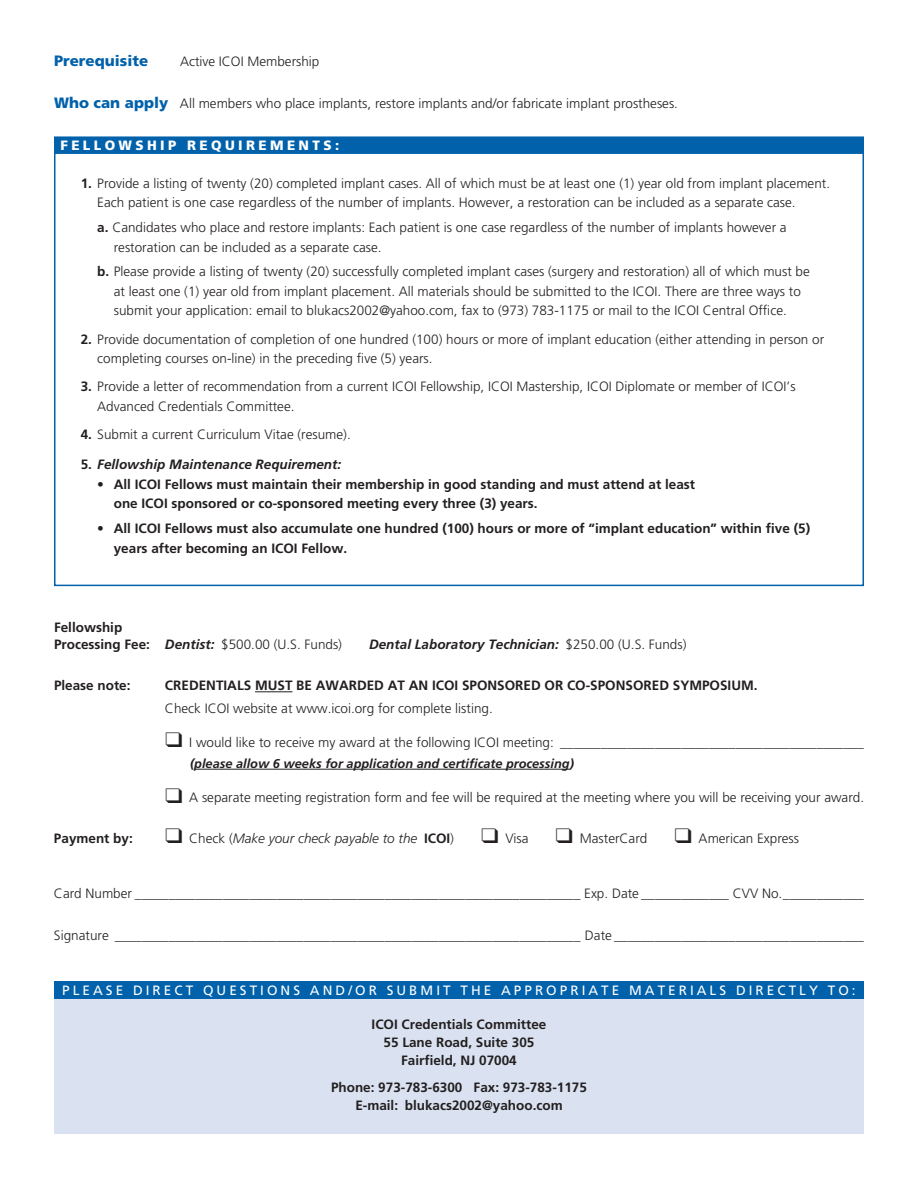
<style>
.page{position:relative;width:918px;height:1188px;background:#fff}
.page>*{position:absolute;margin:0;border:0;box-sizing:border-box;transform-origin:0 0}
.t1{font:900 15px "Frutiger";color:#0161aa}
.t2{font:300 13.5px/19.5px "Frutiger";color:#231f20}
.t3{font:700 13.5px/18px "Frutiger";color:#231f20}
.t4{font:italic 700 13.5px "Frutiger";color:#231f20}
.t5{font:13.5px "Frutiger";letter-spacing:.225em;color:#fff}
.t6{font:italic 300 13.5px "Frutiger";color:#231f20}
.t7{font:900 13.5px "Frutiger";letter-spacing:.25em;color:#fff}
.t8{font:italic 700 12.75px "Frutiger";color:#231f20}
.s1{font-weight:900;font-size:15px;color:#0161aa}
.s2{font-weight:700}
.s3{font-style:normal}
.s4{font-style:italic}
.s5{font-weight:300}
.s6{font-weight:300;font-style:normal}
.s7{font-weight:700;font-style:normal}
</style>
<div class="page">
<div style="left:54px;top:136px;width:810px;height:18px;background:#0161aa"></div>
<div style="left:54px;top:982px;width:810px;height:152px;background:#dae2f1"></div>
<hr style="left:255px;top:691px;width:38px;height:1px;background:#231f20">
<hr style="left:194px;top:769px;width:376px;height:1px;background:#231f20">
<div style="left:54px;top:982px;width:810px;height:17px;background:#0161aa"></div>
<div style="left:54px;top:152px;width:810px;height:434px;border:2px solid #0161aa"></div>
<p class="t1" style="left:54px;top:51px;width:96px">Prerequisite</p>
<p class="t2" style="left:180px;top:51px;width:141px">Active ICOI Membership</p>
<p class="t2" style="left:54px;top:93px;width:626px"><span class="s1">Who can apply</span> All members who place implants, restore implants and/or fabricate implant prostheses.</p>
<p class="t7" style="left:60px;top:137px;width:280px">FELLOWSHIP REQUIREMENTS:</p>
<p class="t2" style="left:97px;top:173px;width:734px;text-indent:-16px"><span class="s2">1.</span> Provide a listing of twenty (20) completed implant cases. All of which must be at least one (1) year old from implant placement.<br>Each patient is one case regardless of the number of implants. However, a restoration can be included as a separate case.</p>
<p class="t2" style="left:114px;top:218px;width:674px;text-indent:-16px"><span class="s2">a.</span> Candidates who place and restore implants: Each patient is one case regardless of the number of implants however a restoration can be included as a separate case.</p>
<p class="t2" style="left:97px;top:262px;width:714px;text-align:center"><span class="s2">b.</span> Please provide a listing of twenty (20) successfully completed implant cases (surgery and restoration) all of which must be at least one (1) year old from implant placement. All materials should be submitted to the ICOI. There are three ways to submit your application: email to blukacs2002@yahoo.com, fax to (973) 783-1175 or mail to the ICOI Central Office.</p>
<p class="t2" style="left:97px;top:329px;width:728px;text-indent:-16px"><span class="s2">2.</span> Provide documentation of completion of one hundred (100) hours or more of implant education (either attending in person or completing courses on-line) in the preceding five (5) years.</p>
<p class="t2" style="left:97px;top:377px;width:700px;text-indent:-16px"><span class="s2">3.</span> Provide a letter of recommendation from a current ICOI Fellowship, ICOI Mastership, ICOI Diplomate or member of ICOI’s<br>Advanced Credentials Committee.</p>
<p class="t2" style="left:81px;top:424px;width:271px"><span class="s2">4.</span> Submit a current Curriculum Vitae (resume).</p>
<p class="t4" style="left:81px;top:457px;width:262px"><span class="s3">5.</span> Fellowship Maintenance Requirement:</p>
<p class="t3" style="left:114px;top:474px;width:583px;line-height:19.5px;text-indent:-16px">• All ICOI Fellows must maintain their membership in good standing and must attend at least one ICOI sponsored or co-sponsored meeting every three (3) years.</p>
<p class="t3" style="left:114px;top:518px;width:698px;line-height:19.5px;text-indent:-16px">• All ICOI Fellows must also accumulate one hundred (100) hours or more of “implant education” within five (5) years after becoming an ICOI Fellow.</p>
<p class="t3" style="left:54px;top:618px;width:290px">Fellowship<br>Processing Fee: <span class="s4">Dentist:</span> <span class="s5">$500.00 (U.S. Funds)</span></p>
<p class="t4" style="left:369px;top:637px;width:319px">Dental Laboratory Technician: <span class="s6">$250.00 (U.S. Funds)</span></p>
<p class="t3" style="left:54px;top:677px;width:78px">Please note:</p>
<p class="t3" style="left:165px;top:677px;width:594px">CREDENTIALS MUST BE AWARDED AT AN ICOI SPONSORED OR CO-SPONSORED SYMPOSIUM.</p>
<p class="t2" style="left:165px;top:699px;width:329px">Check ICOI website at www.icoi.org for complete listing.</p>
<p class="t2" style="left:165px;top:732px;width:700px">❑ I would like to receive my award at the following ICOI meeting: _____________________________________________</p>
<p class="t8" style="left:190px;top:756px;width:385px">(please allow 6 weeks for application and certificate processing)</p>
<p class="t2" style="left:165px;top:787px;width:701px">❑ A separate meeting registration form and fee will be required at the meeting where you will be receiving your award.</p>
<p class="t3" style="left:54px;top:829px;width:80px">Payment by:</p>
<p class="t6" style="left:165px;top:830px;width:291px">❑ <span class="s3">Check (</span>Make your check payable to the <span class="s7">ICOI</span><span class="s3">)</span></p>
<p class="t2" style="left:481px;top:828px;width:49px">❑ Visa</p>
<p class="t2" style="left:556px;top:828px;width:93px">❑ MasterCard</p>
<p class="t2" style="left:674px;top:828px;width:126px">❑ American Express</p>
<p class="t2" style="left:54px;top:884px;width:811px">Card Number __________________________________________________________________ Exp. Date _____________ CVV No.____________</p>
<p class="t2" style="left:54px;top:926px;width:811px">Signature _____________________________________________________________________ Date _____________________________________</p>
<p class="t5" style="left:62px;top:983px;width:795px">PLEASE DIRECT QUESTIONS AND/OR SUBMIT THE APPROPRIATE MATERIALS DIRECTLY TO:</p>
<p class="t3" style="left:372px;top:1015px;width:176px;text-align:center">ICOI Credentials Committee<br>55 Lane Road, Suite 305<br>Fairfield, NJ 07004</p>
<p class="t3" style="left:331px;top:1078px;width:257px;text-align:center">Phone: 973-783-6300 Fax: 973-783-1175<br>E-mail: blukacs2002@yahoo.com</p>
</div>
